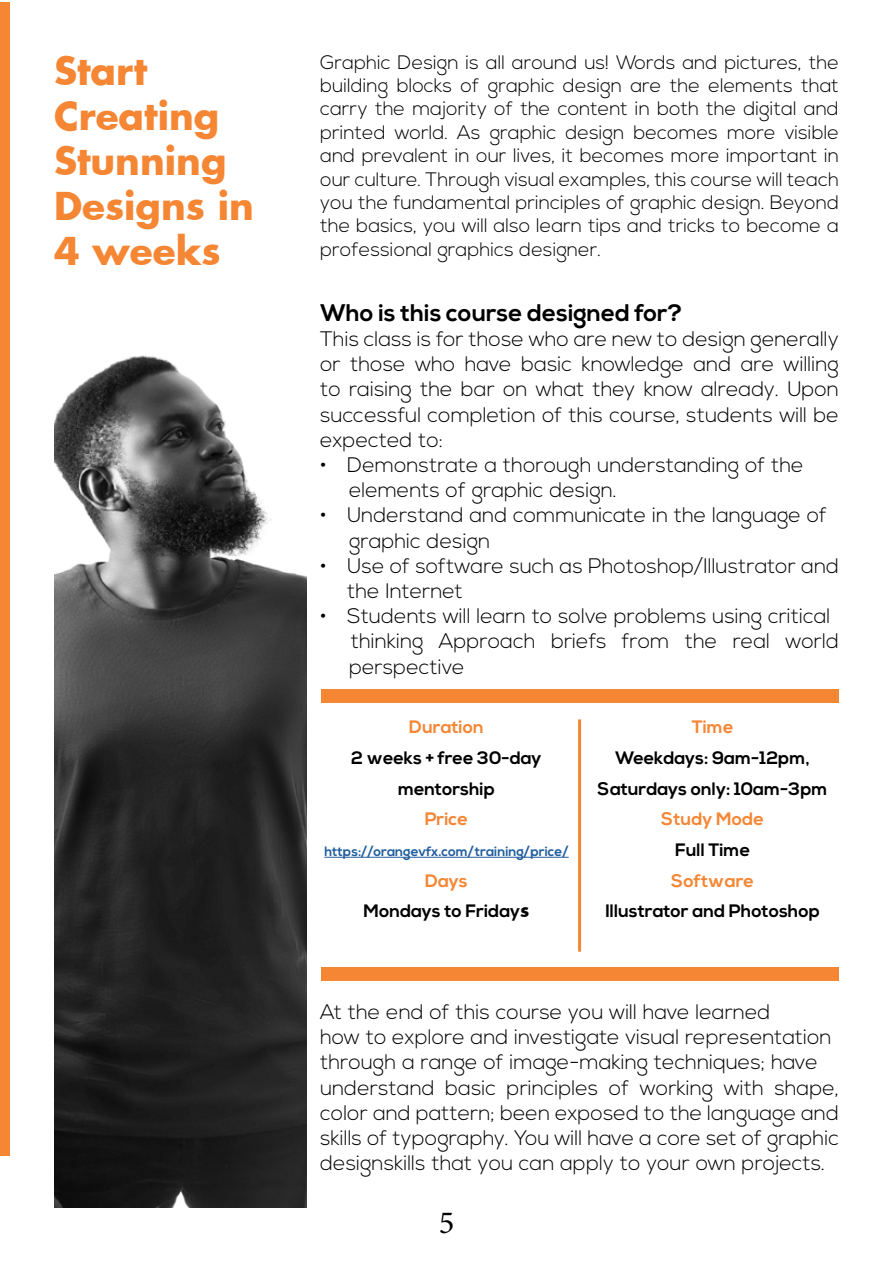
<style>
.page{position:relative;width:893px;height:1263px;background:#fff}
.page>*{position:absolute;margin:0;border:0;box-sizing:border-box;transform-origin:0 0}
.t1{font:700 37.5px/45px "Futura";color:#f58634}
.t2{font:32.4px "Minion Pro";color:#000}
.t3{font:700 24px "Nexa";color:#000}
.t4{font:300 21px/25.2px "Nexa";color:#000}
.t5{font:300 19.5px/23.4px "Nexa";color:#000;text-align:justify}
.t6{font:700 18px/30.6px "Nexa";color:#000;text-align:center}
.t7{font:700 18px "Nexa";color:#f58634}
.t8{font:700 13.5px "Nexa";color:#215e9e}
.s1{color:#f58634}
.s2{font-family:"Futura"}
</style>
<div class="page">
<img style="left:54px;top:355px;width:253px;height:852px">
<div style="left:0;top:3px;width:9px;height:1153px;background:#f58634"></div>
<hr style="left:324px;top:857px;width:245px;height:1px;background:#215e9e">
<div style="left:321px;top:688px;width:517px;height:14px;background:#f58634"></div>
<div style="left:321px;top:967px;width:517px;height:14px;background:#f58634"></div>
<hr style="left:578px;top:719px;width:3px;height:233px;background:#f58634">
<h1 class="t1" style="left:54px;top:48px;width:202px">Start<br>Creating<br>Stunning<br>Designs in<br>4 weeks</h1>
<p class="t5" style="left:320px;top:51px;width:520px">Graphic Design is all around us! Words and pictures, the building blocks of graphic design are the elements that carry the majority of the content in both the digital and printed world. As graphic design becomes more visible and prevalent in our lives, it becomes more important in our culture. Through visual examples, this course will teach you the fundamental principles of graphic design. Beyond the basics, you will also learn tips and tricks to become a professional graphics designer.</p>
<p class="t3" style="left:320px;top:299px;width:364px">Who is this course designed for?</p>
<p class="t4" style="left:320px;top:327px;width:520px;text-align:justify">This class is for those who are new to design generally or those who have basic knowledge and are willing to raising the bar on what they know already. Upon successful completion of this course, students will be expected to:</p>
<p class="t4" style="left:349px;top:453px;width:456px;text-indent:-29px">• Demonstrate a thorough understanding of the elements of graphic design.</p>
<p class="t4" style="left:349px;top:503px;width:480px;text-indent:-29px">• Understand and communicate in the language of graphic design</p>
<p class="t4" style="left:347px;top:554px;width:493px;text-indent:-27px">• Use of software such as Photoshop/Illustrator and the Internet</p>
<p class="t4" style="left:349px;top:604px;width:491px;text-indent:-29px">• Students will learn to solve problems using critical thinking Approach briefs from the real world perspective</p>
<p class="t7" style="left:409px;top:717px;width:76px">Duration</p>
<p class="t6" style="left:351px;top:743px;width:192px">2 weeks + free 30-day mentorship</p>
<p class="t7" style="left:425px;top:809px;width:45px">Price</p>
<p class="t8" style="left:324px;top:843px;width:246px">https://orangevfx.com/training/price/</p>
<p class="t6" style="left:364px;top:866px;width:167px"><span class="s1">Days<br></span>Mondays to Friday<span class="s2">s</span></p>
<p class="t7" style="left:692px;top:717px;width:43px">Time</p>
<p class="t6" style="left:598px;top:743px;width:232px">Weekdays: 9am-12pm,<br>Saturdays only: 10am-3pm</p>
<p class="t7" style="left:661px;top:809px;width:104px">Study Mode</p>
<p class="t6" style="left:675px;top:835px;width:77px">Full Time</p>
<p class="t7" style="left:671px;top:870px;width:84px">Software</p>
<p class="t6" style="left:605px;top:896px;width:216px">Illustrator and Photoshop</p>
<p class="t4" style="left:320px;top:1000px;width:520px">At the end of this course you will have learned<br>how to explore and investigate visual representation through a range of image-making techniques; have understand basic principles of working with shape, color and pattern; been exposed to the language and skills of typography. You will have a core set of graphic designskills that you can apply to your own projects.</p>
<h2 class="t2" style="left:439px;top:1200px;width:17px">5</h2>
</div>
